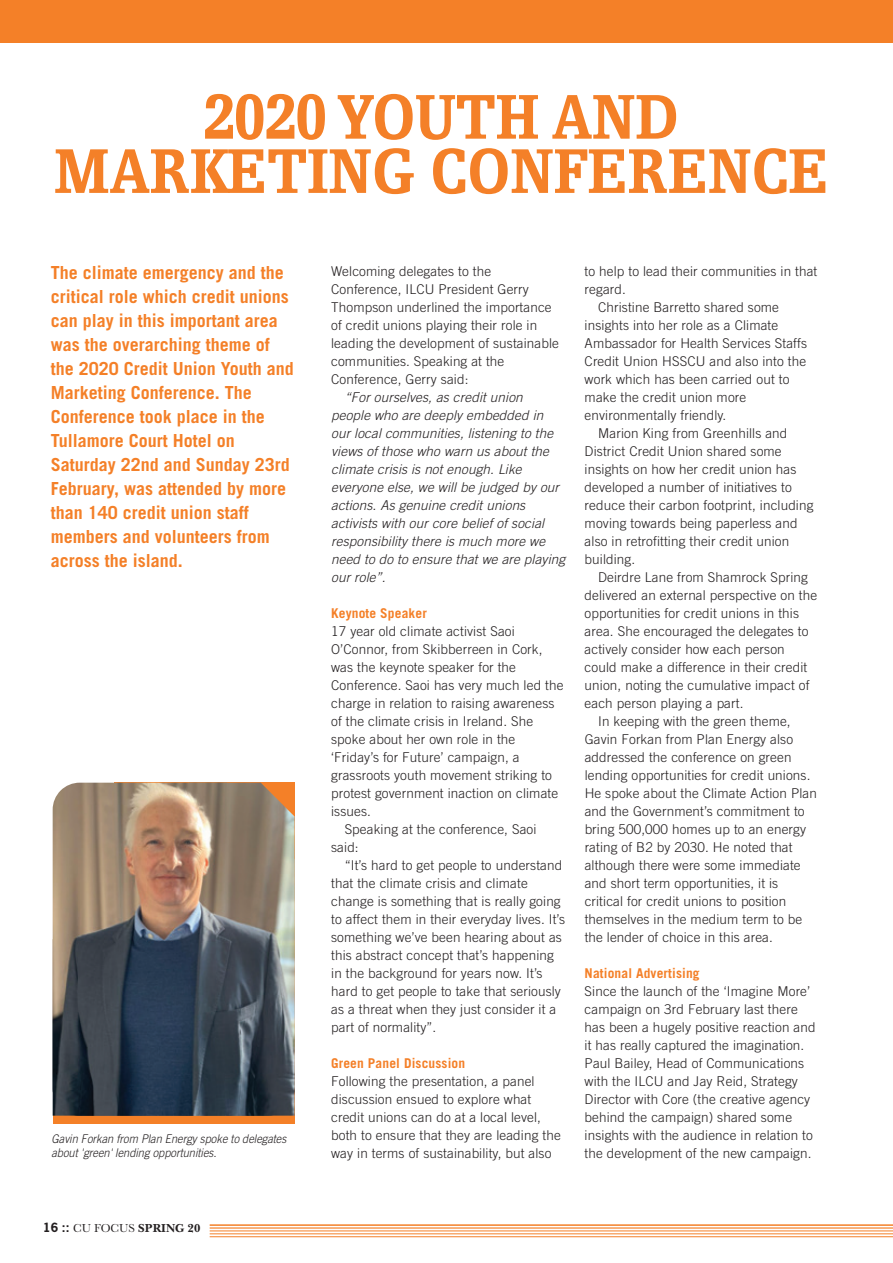
<style>
.page{position:relative;width:893px;height:1263px;background:#fff}
.page>*{position:absolute;margin:0;border:0;box-sizing:border-box;transform-origin:0 0}
.t1{font:900 66.75px/54.3px "Egyptienne FLT Std";letter-spacing:-.015em;color:#f48028;text-align:center;scale:.85 1}
.t2{font:700 18px/24px "Trade Gothic LT Std";color:#f48028}
.t3{font:300 13.5px/18px "Trade Gothic LT Std";letter-spacing:.01em;color:#231f20}
.t4{font:italic 300 13.5px/18px "Trade Gothic LT Std";letter-spacing:.01em;color:#231f20}
.t5{font:700 13.5px "Trade Gothic LT Std";letter-spacing:.01em;color:#f48028}
.t6{font:italic 300 12px/14.4px "Trade Gothic LT Std";color:#231f20;scale:.92 1}
.t7{font:700 12px "Baskerville No 2 BT";color:#231f20}
.s1{font-family:"News Gothic Std"}
.s2{font-family:"Baskerville";font-weight:400}
</style>
<div class="page">
<div style="left:53px;top:783px;width:242px;height:341px;background:#f48028"></div>
<div style="left:0;top:0;width:893px;height:43px;background:#f48028"></div>
<img style="left:53px;top:783px;width:242px;height:333px">
<hr style="left:210px;top:1224px;width:683px;height:2px;background:#f48028">
<hr style="left:210px;top:1230px;width:683px;height:1px;background:#f48028">
<hr style="left:210px;top:1236px;width:683px;height:1px;background:#f48028">
<hr style="left:210px;top:1227px;width:683px;height:1px;background:#f48028">
<hr style="left:210px;top:1233px;width:683px;height:1px;background:#f48028">
<h1 class="t1" style="left:53px;top:95px;width:914px">2020 YOUTH AND<br>MARKETING CONFERENCE</h1>
<p class="t2" style="left:51px;top:262px;width:245px">the climate emergency and the critical role which credit unions can play in this important area was the overarching theme of the 2020 Credit union Youth and<br>Marketing Conference. the<br>Conference took place in the tullamore Court Hotel on saturday 22nd and sunday 23rd<br>February, was attended by more than 140 credit union staff members and volunteers from across the island.</p>
<p class="t6" style="left:51px;top:1132px;width:257px">Gavin Forkan from Plan Energy spoke to delegates about 'green' lending opportunities.</p>
<p class="t7" style="left:43px;top:1223px;width:159px"><span class="s1">16 ::</span> <span class="s2">CU FOCUS</span> SPRING 20</p>
<p class="t3" style="left:331px;top:263px;width:229px">Welcoming delegates to the<br>Conference, ILCU President Gerry<br>Thompson underlined the importance of credit unions playing their role in leading the development of sustainable communities. Speaking at the<br>Conference, Gerry said:</p>
<p class="t4" style="left:331px;top:389px;width:236px;text-indent:14px">“For ourselves, as credit union<br>people who are deeply embedded in our local communities, listening to the views of those who warn us about the climate crisis is not enough. Like everyone else, we will be judged by our actions. As genuine credit unions activists with our core belief of social responsibility there is much more we need to do to ensure that we are playing our role”.</p>
<p class="t5" style="left:331px;top:608px;width:97px">Keynote speaker</p>
<p class="t3" style="left:331px;top:623px;width:185px">17 year old climate activist Saoi</p>
<p class="t3" style="left:331px;top:641px;width:213px">O’Connor, from Skibberreen in Cork,</p>
<p class="t3" style="left:331px;top:659px;width:186px">was the keynote speaker for the</p>
<p class="t3" style="left:331px;top:677px;width:234px">Conference. Saoi has very much led the</p>
<p class="t3" style="left:331px;top:695px;width:225px">charge in relation to raising awareness</p>
<p class="t3" style="left:331px;top:713px;width:204px">of the climate crisis in Ireland. She</p>
<p class="t3" style="left:331px;top:731px;width:186px">spoke about her own role in the</p>
<p class="t3" style="left:331px;top:749px;width:190px">‘Friday’s for Future’ campaign, a</p>
<p class="t3" style="left:331px;top:767px;width:222px">grassroots youth movement striking to</p>
<p class="t3" style="left:331px;top:785px;width:229px">protest government inaction on climate</p>
<p class="t3" style="left:331px;top:803px;width:41px">issues.</p>
<p class="t3" style="left:345px;top:821px;width:193px">Speaking at the conference, Saoi</p>
<p class="t3" style="left:331px;top:839px;width:29px">said:</p>
<p class="t3" style="left:345px;top:857px;width:219px">“It’s hard to get people to understand</p>
<p class="t3" style="left:331px;top:875px;width:198px">that the climate crisis and climate</p>
<p class="t3" style="left:331px;top:893px;width:231px">change is something that is really going</p>
<p class="t3" style="left:331px;top:911px;width:236px">to affect them in their everyday lives. It’s</p>
<p class="t3" style="left:331px;top:929px;width:232px">something we’ve been hearing about as</p>
<p class="t3" style="left:331px;top:947px;width:224px">this abstract concept that’s happening</p>
<p class="t3" style="left:331px;top:965px;width:213px">in the background for years now. It’s</p>
<p class="t3" style="left:331px;top:983px;width:231px">hard to get people to take that seriously</p>
<p class="t3" style="left:331px;top:1001px;width:227px">as a threat when they just consider it a</p>
<p class="t3" style="left:331px;top:1019px;width:107px">part of normality”.</p>
<p class="t5" style="left:331px;top:1058px;width:136px">Green Panel Discussion</p>
<p class="t3" style="left:331px;top:1073px;width:231px">Following the presentation, a panel discussion ensued to explore what credit unions can do at a local level, both to ensure that they are leading the way in terms of sustainability, but also</p>
<p class="t3" style="left:585px;top:263px;width:234px">to help to lead their communities in that</p>
<p class="t3" style="left:585px;top:281px;width:43px">regard.</p>
<p class="t3" style="left:598px;top:299px;width:182px">Christine Barretto shared some</p>
<p class="t3" style="left:585px;top:317px;width:195px">insights into her role as a Climate</p>
<p class="t3" style="left:585px;top:335px;width:224px">Ambassador for Health Services Staffs</p>
<p class="t3" style="left:585px;top:353px;width:223px">Credit Union HSSCU and also into the</p>
<p class="t3" style="left:585px;top:371px;width:206px">work which has been carried out to</p>
<p class="t3" style="left:585px;top:389px;width:163px">make the credit union more</p>
<p class="t3" style="left:585px;top:407px;width:143px">environmentally friendly.</p>
<p class="t3" style="left:598px;top:425px;width:191px">Marion King from Greenhills and</p>
<p class="t3" style="left:585px;top:443px;width:199px">District Credit Union shared some</p>
<p class="t3" style="left:585px;top:461px;width:213px">insights on how her credit union has</p>
<p class="t3" style="left:585px;top:479px;width:209px">developed a number of initiatives to</p>
<p class="t3" style="left:585px;top:497px;width:230px">reduce their carbon footprint, including</p>
<p class="t3" style="left:585px;top:515px;width:214px">moving towards being paperless and</p>
<p class="t3" style="left:585px;top:533px;width:206px">also in retrofitting their credit union</p>
<p class="t3" style="left:585px;top:551px;width:52px">building.</p>
<p class="t3" style="left:598px;top:569px;width:211px">Deirdre Lane from Shamrock Spring</p>
<p class="t3" style="left:585px;top:587px;width:234px">delivered an external perspective on the</p>
<p class="t3" style="left:585px;top:605px;width:216px">opportunities for credit unions in this</p>
<p class="t3" style="left:585px;top:623px;width:225px">area. She encouraged the delegates to</p>
<p class="t3" style="left:585px;top:641px;width:202px">actively consider how each person</p>
<p class="t3" style="left:585px;top:659px;width:224px">could make a difference in their credit</p>
<p class="t3" style="left:585px;top:677px;width:226px">union, noting the cumulative impact of</p>
<p class="t3" style="left:585px;top:695px;width:160px">each person playing a part.</p>
<p class="t3" style="left:598px;top:713px;width:194px">In keeping with the green theme,</p>
<p class="t3" style="left:585px;top:731px;width:210px">Gavin Forkan from Plan Energy also</p>
<p class="t3" style="left:585px;top:749px;width:208px">addressed the conference on green</p>
<p class="t3" style="left:585px;top:767px;width:227px">lending opportunities for credit unions.</p>
<p class="t3" style="left:585px;top:785px;width:234px">He spoke about the Climate Action Plan</p>
<p class="t3" style="left:585px;top:803px;width:221px">and the Government’s commitment to</p>
<p class="t3" style="left:585px;top:821px;width:223px">bring 500,000 homes up to an energy</p>
<p class="t3" style="left:585px;top:839px;width:209px">rating of B2 by 2030. He noted that</p>
<p class="t3" style="left:585px;top:857px;width:217px">although there were some immediate</p>
<p class="t3" style="left:585px;top:875px;width:195px">and short term opportunities, it is</p>
<p class="t3" style="left:585px;top:893px;width:203px">critical for credit unions to position</p>
<p class="t3" style="left:585px;top:911px;width:219px">themselves in the medium term to be</p>
<p class="t3" style="left:585px;top:929px;width:190px">the lender of choice in this area.</p>
<p class="t5" style="left:585px;top:968px;width:117px">national Advertising</p>
<p class="t3" style="left:585px;top:983px;width:232px">Since the launch of the ‘Imagine More’ campaign on 3rd February last there has been a hugely positive reaction and it has really captured the imagination.<br>Paul Bailey, Head of Communications with the ILCU and Jay Reid, Strategy Director with Core (the creative agency behind the campaign) shared some insights with the audience in relation to the development of the new campaign.</p>
</div>
